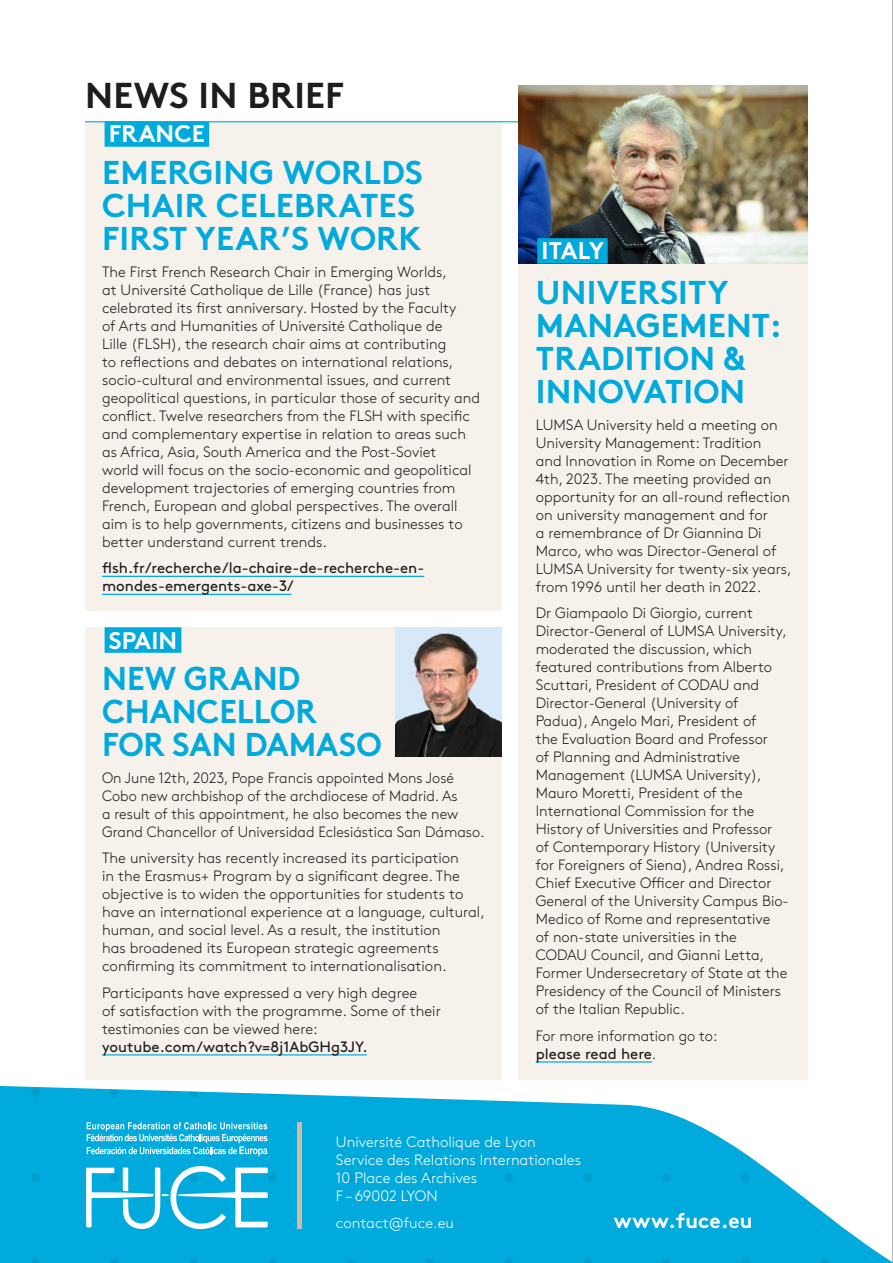
<style>
.page{position:relative;width:893px;height:1263px;background:#fff}
.page>*{position:absolute;margin:0;border:0;box-sizing:border-box;transform-origin:0 0}
.t1{font:700 36px "Brown";letter-spacing:.005em;color:#1d1d1b}
.NIB_-_Title{font:700 33px/33px "Brown";letter-spacing:.005em;color:#00aadc}
.NIB_-_Country{font:700 24px "Brown";letter-spacing:.005em;color:#fff}
.t2{font:700 21px "Brown";color:#fff}
.t3{font:300 15px/18px "Brown";color:#1d1d1b}
.t4{font:300 15px/18px "Brown";color:#fff}
.t5{font:15px/18px "Brown";color:#1d1d1b}
.s1{font-weight:400}
</style>
<div class="page">
<div style="left:85px;top:121px;width:417px;height:489px;background:#f7f1ec"></div>
<div style="left:105px;top:121px;width:104px;height:26px;background:#00aadc"></div>
<hr style="left:102px;top:576px;width:322px;height:1px;background:#00aadc">
<hr style="left:102px;top:594px;width:190px;height:1px;background:#00aadc">
<div style="left:85px;top:627px;width:417px;height:453px;background:#f7f1ec"></div>
<div style="left:105px;top:627px;width:76px;height:26px;background:#00aadc"></div>
<hr style="left:102px;top:1054px;width:265px;height:1px;background:#00aadc">
<div style="left:519px;top:264px;width:289px;height:816px;background:#f7f1ec"></div>
<svg style="left:0;top:1057px;width:892px;height:206px;fill:#00aadc"></svg>
<div style="left:31px;top:1088px;width:9px;height:9px;background:#009ecc;border-radius:50%"></div>
<svg style="left:110px;top:1088px;width:9px;height:9px"></svg>
<svg style="left:189px;top:1088px;width:9px;height:9px"></svg>
<svg style="left:268px;top:1088px;width:9px;height:9px"></svg>
<div style="left:347px;top:1088px;width:8px;height:9px;background:#fff;border-radius:50%"></div>
<div style="left:426px;top:1088px;width:8px;height:9px;background:#fff;border-radius:50%"></div>
<div style="left:504px;top:1088px;width:9px;height:9px;background:#fff;border-radius:50%"></div>
<div style="left:583px;top:1088px;width:9px;height:9px;background:#fff;border-radius:50%"></div>
<div style="left:662px;top:1088px;width:9px;height:9px;background:#fff;border-radius:50%"></div>
<div style="left:741px;top:1088px;width:9px;height:9px;background:#fff;border-radius:50%"></div>
<div style="left:820px;top:1088px;width:9px;height:9px;background:#fff;border-radius:50%"></div>
<div style="left:31px;top:1173px;width:9px;height:9px;background:#009ecc;border-radius:50%"></div>
<div style="left:268px;top:1173px;width:9px;height:9px;background:#009ecc;border-radius:50%"></div>
<div style="left:347px;top:1173px;width:8px;height:9px;background:#009ecc;border-radius:50%"></div>
<div style="left:426px;top:1173px;width:8px;height:9px;background:#009ecc;border-radius:50%"></div>
<div style="left:504px;top:1173px;width:9px;height:9px;background:#009ecc;border-radius:50%"></div>
<div style="left:583px;top:1173px;width:9px;height:9px;background:#009ecc;border-radius:50%"></div>
<div style="left:662px;top:1173px;width:9px;height:9px;background:#009ecc;border-radius:50%"></div>
<div style="left:741px;top:1173px;width:9px;height:9px;background:#009ecc;border-radius:50%"></div>
<div style="left:820px;top:1173px;width:9px;height:9px;background:#fff;border-radius:50%"></div>
<svg style="left:31px;top:1258px;width:9px;height:5px"></svg>
<svg style="left:110px;top:1258px;width:9px;height:5px"></svg>
<svg style="left:189px;top:1258px;width:9px;height:5px"></svg>
<svg style="left:268px;top:1258px;width:9px;height:5px"></svg>
<svg style="left:347px;top:1258px;width:8px;height:5px"></svg>
<svg style="left:426px;top:1258px;width:8px;height:5px"></svg>
<svg style="left:504px;top:1258px;width:9px;height:5px"></svg>
<svg style="left:583px;top:1258px;width:9px;height:5px"></svg>
<svg style="left:662px;top:1258px;width:9px;height:5px"></svg>
<svg style="left:741px;top:1258px;width:9px;height:5px"></svg>
<svg style="left:820px;top:1258px;width:9px;height:5px"></svg>
<svg style="left:86px;top:1166px;width:182px;height:65px"></svg>
<svg style="left:87px;top:1122px;width:180px;height:34px;background:#43c0e5"></svg>
<hr style="left:298px;top:1122px;width:4px;height:106px;background:#d6ba9e">
<hr style="left:85px;top:121px;width:723px;height:1px;background:#00aadc">
<img style="left:395px;top:627px;width:107px;height:130px">
<img style="left:519px;top:85px;width:289px;height:179px">
<div style="left:537px;top:238px;width:71px;height:26px;background:#00aadc"></div>
<hr style="left:892px;top:0;width:1px;height:1263px;background:#9d9d9c">
<p class="t1" style="left:85px;top:67px;width:260px">NEWS IN BRIEF</p>
<p class="NIB_-_Country" style="left:109px;top:115px;width:98px">FRANCE</p>
<p class="NIB_-_Title" style="left:102px;top:152px;width:322px">EMERGING WORLDS<br>CHAIR CELEBRATES<br>FIRST YEAR’S WORK</p>
<p class="t3" style="left:102px;top:261px;width:380px">The First French Research Chair in Emerging Worlds,<br>at Université Catholique de Lille (France) has just celebrated its first anniversary. Hosted by the Faculty<br>of Arts and Humanities of Université Catholique de<br>Lille (FLSH), the research chair aims at contributing<br>to reflections and debates on international relations, socio-cultural and environmental issues, and current geopolitical questions, in particular those of security and conflict. Twelve researchers from the FLSH with specific and complementary expertise in relation to areas such as Africa, Asia, South America and the Post-Soviet<br>world will focus on the socio-economic and geopolitical development trajectories of emerging countries from French, European and global perspectives. The overall aim is to help governments, citizens and businesses to better understand current trends.</p>
<p class="t5" style="left:102px;top:558px;width:324px">flsh.fr/recherche/la-chaire-de-recherche-en&shy;mondes-emergents-axe-3/</p>
<p class="NIB_-_Country" style="left:109px;top:621px;width:70px">SPAIN</p>
<p class="NIB_-_Title" style="left:102px;top:658px;width:281px">NEW GRAND<br>CHANCELLOR<br>FOR SAN DAMASO</p>
<p class="t3" style="left:102px;top:767px;width:384px">On June 12th, 2023, Pope Francis appointed Mons José Cobo new archbishop of the archdiocese of Madrid. As<br>a result of this appointment, he also becomes the new Grand Chancellor of Universidad Eclesiástica San Dámaso.</p>
<p class="t3" style="left:102px;top:848px;width:384px">The university has recently increased its participation<br>in the Erasmus+ Program by a significant degree. The objective is to widen the opportunities for students to have an international experience at a language, cultural, human, and social level. As a result, the institution<br>has broadened its European strategic agreements confirming its commitment to internationalisation.</p>
<p class="t3" style="left:102px;top:982px;width:340px">Participants have expressed a very high degree<br>of satisfaction with the programme. Some of their testimonies can be viewed here: <span class="s1">youtube.com/watch?v=8j1AbGHg3JY.</span></p>
<p class="NIB_-_Country" style="left:542px;top:232px;width:64px">ITALY</p>
<p class="NIB_-_Title" style="left:536px;top:273px;width:248px">UNIVERSITY<br>MANAGEMENT:<br>TRADITION &amp;<br>INNOVATION</p>
<p class="t3" style="left:536px;top:414px;width:257px">LUMSA University held a meeting on University Management: Tradition<br>and Innovation in Rome on December 4th, 2023. The meeting provided an opportunity for an all-round reflection on university management and for<br>a remembrance of Dr Giannina Di Marco, who was Director-General of LUMSA University for twenty-six years, from 1996 until her death in 2022.</p>
<p class="t3" style="left:536px;top:603px;width:254px">Dr Giampaolo Di Giorgio, current Director-General of LUMSA University, moderated the discussion, which featured contributions from Alberto Scuttari, President of CODAU and Director-General (University of Padua), Angelo Mari, President of<br>the Evaluation Board and Professor<br>of Planning and Administrative Management (LUMSA University), Mauro Moretti, President of the International Commission for the History of Universities and Professor of Contemporary History (University for Foreigners of Siena), Andrea Rossi, Chief Executive Officer and Director General of the University Campus Bio-Medico of Rome and representative<br>of non-state universities in the CODAU Council, and Gianni Letta, Former Undersecretary of State at the Presidency of the Council of Ministers of the Italian Republic.</p>
<p class="t3" style="left:536px;top:1025px;width:183px">For more information go to: <span class="s1">please read here</span>.</p>
<p class="t4" style="left:336px;top:1132px;width:247px">Université Catholique de Lyon<br>Service des Relations Internationales<br>10 Place des Archives<br>F – 69002 LYON</p>
<p class="t4" style="left:336px;top:1212px;width:120px">contact@fuce.eu</p>
<p class="t2" style="left:614px;top:1203px;width:140px">www.fuce.eu</p>
</div>
